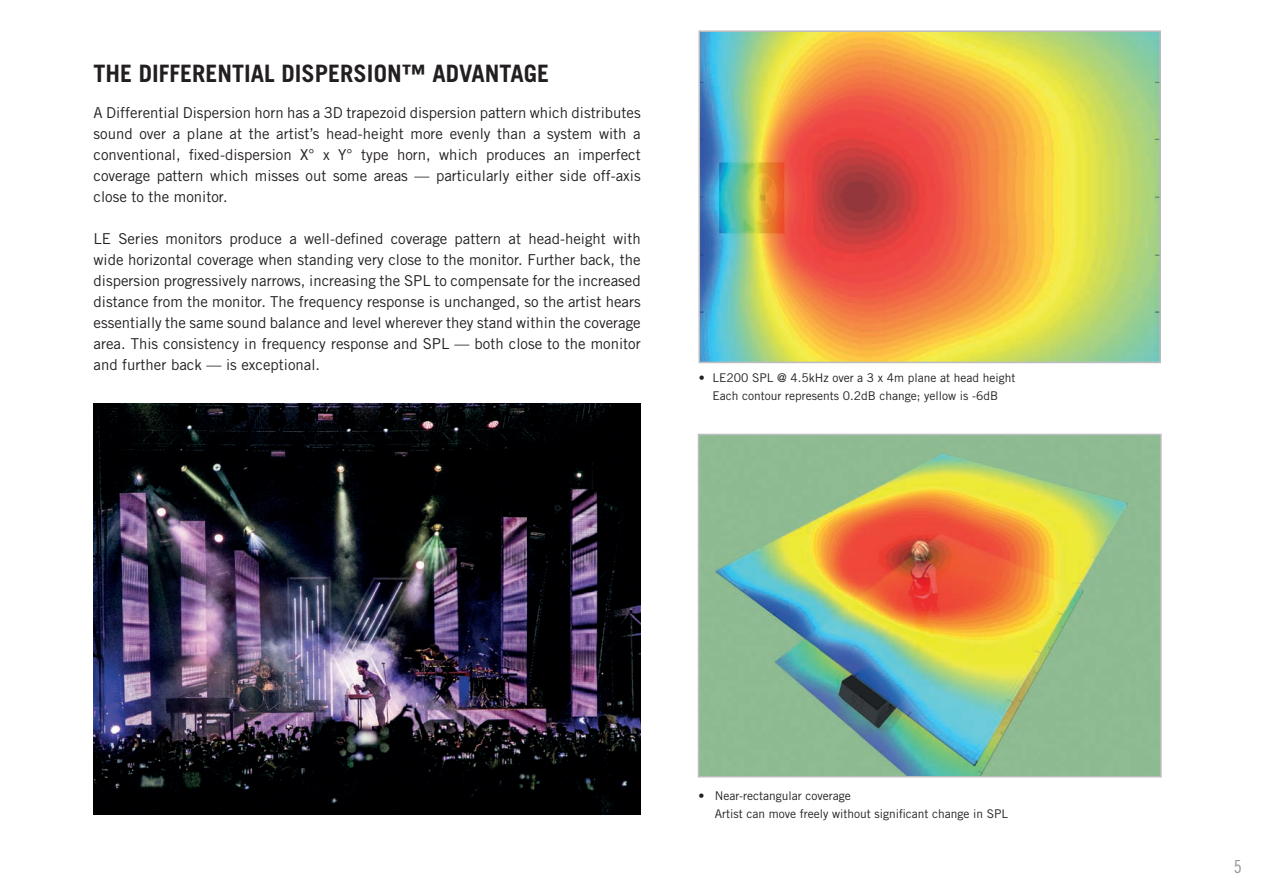
<style>
.page{position:relative;width:1263px;height:893px;background:#fff}
.page>*{position:absolute;margin:0;border:0;box-sizing:border-box;transform-origin:0 0}
.t1{font:700 24px "Trade Gothic";color:#231f20}
.t2{font:18px "Trade Gothic Cond Eighteen";color:#939598}
.t3{font:15px/21px "Trade Gothic";color:#231f20;text-align:justify}
.t4{font:12px/18px "Trade Gothic";color:#231f20}
</style>
<div class="page">
<img style="left:94px;top:404px;width:547px;height:411px">
<img style="left:701px;top:437px;width:458px;height:337px">
<div style="left:698px;top:434px;width:464px;height:343px;border:2px solid #bcbdc0"></div>
<img style="left:701px;top:33px;width:457px;height:327px">
<div style="left:698px;top:30px;width:463px;height:333px;border:2px solid #bcbdc0"></div>
<h1 class="t1" style="left:94px;top:59px;width:457px">THE DIFFERENTIAL DISPERSION™ ADVANTAGE</h1>
<p class="t3" style="left:94px;top:102px;width:549px">A Differential Dispersion horn has a 3D trapezoid dispersion pattern which distributes sound over a plane at the artist’s head-height more evenly than a system with a conventional, fixed-dispersion X° x Y° type horn, which produces an imperfect coverage pattern which misses out some areas — particularly either side off-axis close to the monitor.</p>
<p class="t3" style="left:94px;top:228px;width:549px">LE Series monitors produce a well-defined coverage pattern at head-height with wide horizontal coverage when standing very close to the monitor. Further back, the dispersion progressively narrows, increasing the SPL to compensate for the increased distance from the monitor. The frequency response is unchanged, so the artist hears essentially the same sound balance and level wherever they stand within the coverage area. This consistency in frequency response and SPL — both close to the monitor and further back — is exceptional.</p>
<p class="t4" style="left:699px;top:369px;width:318px;text-align:center">• LE200 SPL @ 4.5kHz over a 3 x 4m plane at head height<br>Each contour represents 0.2dB change; yellow is -6dB</p>
<p class="t4" style="left:715px;top:786px;width:295px;text-indent:-16px">• Near-rectangular coverage<br>Artist can move freely without significant change in SPL</p>
<p class="t2" style="left:1234px;top:856px;width:9px">5</p>
</div>
